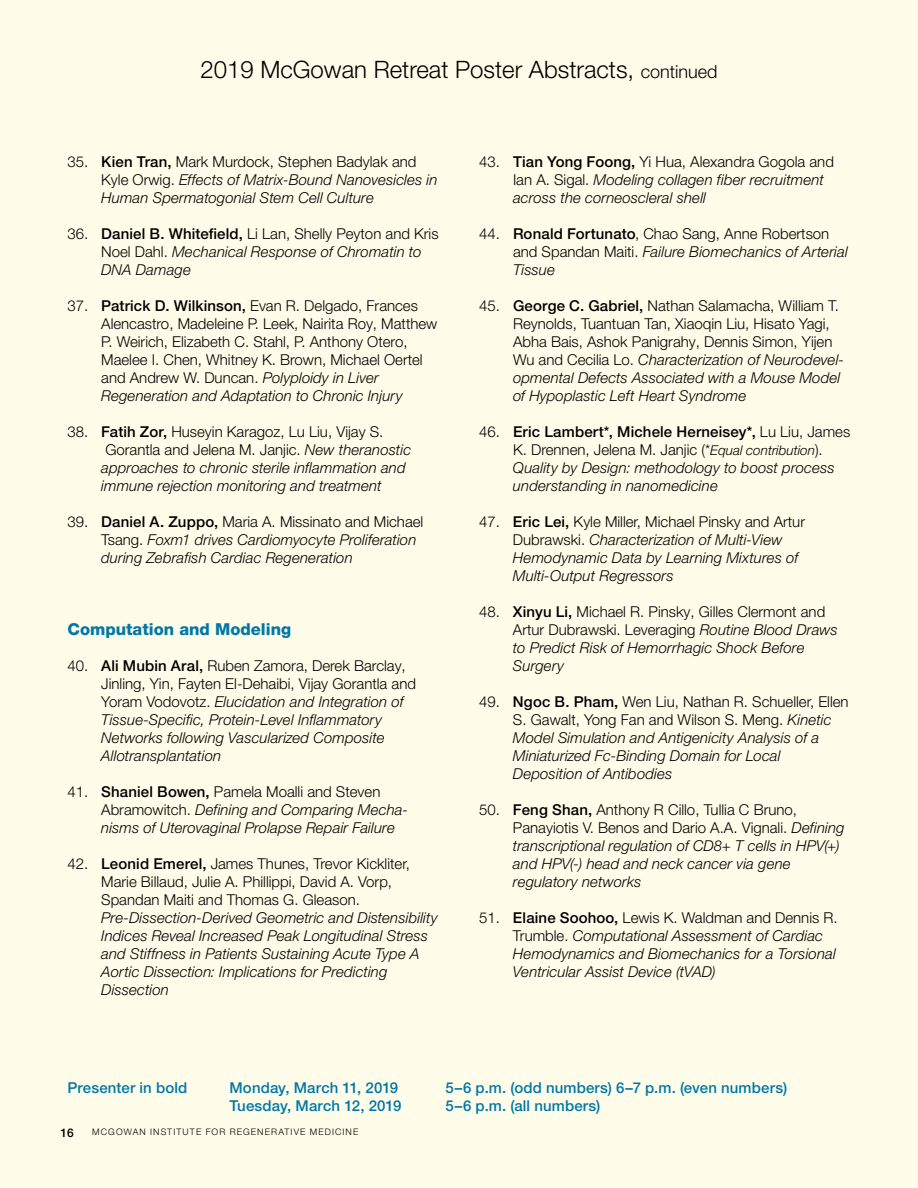
<style>
.page{position:relative;width:918px;height:1188px;background:#fffde9}
.page>*{position:absolute;margin:0;border:0;box-sizing:border-box;transform-origin:0 0}
.t1{font:300 24px "Helvetica Neue LT Pro";color:#000}
.t2{font:800 16.5px "Helvetica Neue LT Pro";color:#0078a7}
.t3{font:italic 300 15px/18px "Helvetica Neue LT Pro";letter-spacing:.005em;color:#000}
.t4{font:300 15px/18px "Helvetica Neue LT Pro";color:#000}
.t5{font:500 15px "Helvetica Neue LT Pro";letter-spacing:.01em;color:#0078a7}
.t6{font:500 12px "Helvetica Neue LT Pro";color:#000}
.t7{font:300 9px "Helvetica Neue LT Pro";letter-spacing:.12em;color:#000}
.s1{font-size:18px}
.s2{font-style:normal}
.s3{font-weight:500;font-style:normal}
.s4{font-weight:500}
.s5{font-style:italic}
.s6{font-size:13.5px}
</style>
<div class="page">
<h1 class="t1" style="left:200px;top:55px;width:519px">2019 McGowan Retreat Poster Abstracts, <span class="s1">continued</span></h1>
<p class="t3" style="left:101px;top:153px;width:338px;text-indent:-34px"><span class="s2">35.</span> <span class="s3">Kien Tran,</span> <span class="s2">Mark Murdock, Stephen Badylak and<br>Kyle Orwig.</span> Effects of Matrix-Bound Nanovesicles in<br>Human Spermatogonial Stem Cell Culture</p>
<p class="t3" style="left:101px;top:225px;width:339px;text-indent:-34px"><span class="s2">36.</span> <span class="s3">Daniel B. Whitefield,</span> <span class="s2">Li Lan, Shelly Peyton and Kris<br>Noel Dahl.</span> Mechanical Response of Chromatin to<br>DNA Damage</p>
<p class="t4" style="left:101px;top:297px;width:338px;text-indent:-34px">37. <span class="s4">Patrick D. Wilkinson,</span> Evan R. Delgado, Frances Alencastro, Madeleine P. Leek, Nairita Roy, Matthew P. Weirich, Elizabeth C. Stahl, P. Anthony Otero, Maelee I. Chen, Whitney K. Brown, Michael Oertel and Andrew W. Duncan. <span class="s5">Polyploidy in Liver Regeneration and Adaptation to Chronic Injury</span></p>
<p class="t3" style="left:101px;top:423px;width:311px;text-indent:-34px"><span class="s2">38.</span> <span class="s3">Fatih Zor,</span> <span class="s2">Huseyin Karagoz, Lu Liu, Vijay S.<br>Gorantla and Jelena M. Janjic.</span> New theranostic approaches to chronic sterile inflammation and immune rejection monitoring and treatment</p>
<p class="t3" style="left:101px;top:513px;width:324px;text-indent:-34px"><span class="s2">39.</span> <span class="s3">Daniel A. Zuppo,</span> <span class="s2">Maria A. Missinato and Michael<br>Tsang.</span> Foxm1 drives Cardiomyocyte Proliferation during Zebrafish Cardiac Regeneration</p>
<p class="t2" style="left:68px;top:620px;width:225px">Computation and Modeling</p>
<p class="t3" style="left:101px;top:657px;width:316px;text-indent:-34px"><span class="s2">40.</span> <span class="s3">Ali Mubin Aral,</span> <span class="s2">Ruben Zamora, Derek Barclay, Jinling, Yin, Fayten El-Dehaibi, Vijay Gorantla and Yoram Vodovotz.</span> Elucidation and Integration of Tissue-Specific, Protein-Level Inflammatory Networks following Vascularized Composite Allotransplantation</p>
<p class="t3" style="left:101px;top:783px;width:308px;text-indent:-34px"><span class="s2">41.</span> <span class="s3">Shaniel Bowen,</span> <span class="s2">Pamela Moalli and Steven<br>Abramowitch.</span> Defining and Comparing Mecha&shy;nisms of Uterovaginal Prolapse Repair Failure</p>
<p class="t4" style="left:101px;top:855px;width:310px;text-indent:-34px">42. <span class="s4">Leonid Emerel,</span> James Thunes, Trevor Kickliter,<br>Marie Billaud, Julie A. Phillippi, David A. Vorp,<br>Spandan Maiti and Thomas G. Gleason.</p>
<p class="t3" style="left:101px;top:909px;width:338px">Pre-Dissection-Derived Geometric and Distensibility Indices Reveal Increased Peak Longitudinal Stress and Stiffness in Patients Sustaining Acute Type A Aortic Dissection: Implications for Predicting Dissection</p>
<p class="t3" style="left:513px;top:153px;width:322px;text-indent:-34px"><span class="s2">43.</span> <span class="s3">Tian Yong Foong,</span> <span class="s2">Yi Hua, Alexandra Gogola and<br>Ian A. Sigal.</span> Modeling collagen fiber recruitment across the corneoscleral shell</p>
<p class="t4" style="left:513px;top:225px;width:336px;text-indent:-34px">44. <span class="s4">Ronald Fortunato</span>, Chao Sang, Anne Robertson and Spandan Maiti. <span class="s5">Failure Biomechanics of Arterial<br>Tissue</span></p>
<p class="t4" style="left:513px;top:297px;width:332px;text-indent:-34px">45. <span class="s4">George C. Gabriel,</span> Nathan Salamacha, William T.<br>Reynolds, Tuantuan Tan, Xiaoqin Liu, Hisato Yagi, Abha Bais, Ashok Panigrahy, Dennis Simon, Yijen Wu and Cecilia Lo. <span class="s5">Characterization of Neurodevel&shy;opmental Defects Associated with a Mouse Model of Hypoplastic Left Heart Syndrome</span></p>
<p class="t3" style="left:513px;top:423px;width:339px;text-indent:-34px"><span class="s2">46.</span> <span class="s3">Eric Lambert*, Michele Herneisey*,</span> <span class="s2">Lu Liu, James K. Drennen, Jelena M. Janjic (*</span><span class="s6">Equal contribution</span><span class="s2">).<br></span>Quality by Design: methodology to boost process understanding in nanomedicine</p>
<p class="t3" style="left:513px;top:513px;width:294px;text-indent:-34px"><span class="s2">47.</span> <span class="s3">Eric Lei,</span> <span class="s2">Kyle Miller, Michael Pinsky and Artur Dubrawski.</span> Characterization of Multi-View Hemodynamic Data by Learning Mixtures of Multi-Output Regressors</p>
<p class="t4" style="left:513px;top:603px;width:326px;text-indent:-34px">48. <span class="s4">Xinyu Li,</span> Michael R. Pinsky, Gilles Clermont and Artur Dubrawski. Leveraging <span class="s5">Routine Blood Draws to Predict Risk of Hemorrhagic Shock Before Surgery</span></p>
<p class="t3" style="left:513px;top:693px;width:337px;text-indent:-34px"><span class="s2">49.</span> <span class="s3">Ngoc B. Pham,</span> <span class="s2">Wen Liu, Nathan R. Schueller, Ellen S. Gawalt, Yong Fan and Wilson S. Meng.</span> Kinetic Model Simulation and Antigenicity Analysis of a Miniaturized Fc-Binding Domain for Local Deposition of Antibodies</p>
<p class="t3" style="left:513px;top:801px;width:333px;text-indent:-34px"><span class="s2">50.</span> <span class="s3">Feng Shan,</span> <span class="s2">Anthony R Cillo, Tullia C Bruno, Panayiotis V. Benos and Dario A.A. Vignali.</span> Defining transcriptional regulation of CD8+ T cells in HPV(+) and HPV(-) head and neck cancer via gene regulatory networks</p>
<p class="t3" style="left:513px;top:909px;width:326px;text-indent:-34px"><span class="s2">51.</span> <span class="s3">Elaine Soohoo,</span> <span class="s2">Lewis K. Waldman and Dennis R.<br>Trumble.</span> Computational Assessment of Cardiac Hemodynamics and Biomechanics for a Torsional Ventricular Assist Device (tVAD)</p>
<p class="t5" style="left:67px;top:1079px;width:121px">Presenter in bold</p>
<p class="t5" style="left:229px;top:1079px;width:170px">Monday, March 11, 2019</p>
<p class="t5" style="left:445px;top:1079px;width:343px">5–6 p.m. (odd numbers) 6–7 p.m. (even numbers)</p>
<p class="t5" style="left:229px;top:1097px;width:173px">Tuesday, March 12, 2019</p>
<p class="t5" style="left:445px;top:1097px;width:156px">5–6 p.m. (all numbers)</p>
<p class="t6" style="left:60px;top:1125px;width:15px">16</p>
<p class="t7" style="left:92px;top:1127px;width:268px">MCGOWAN INSTITUTE FOR REGENERATIVE MEDICINE</p>
</div>
